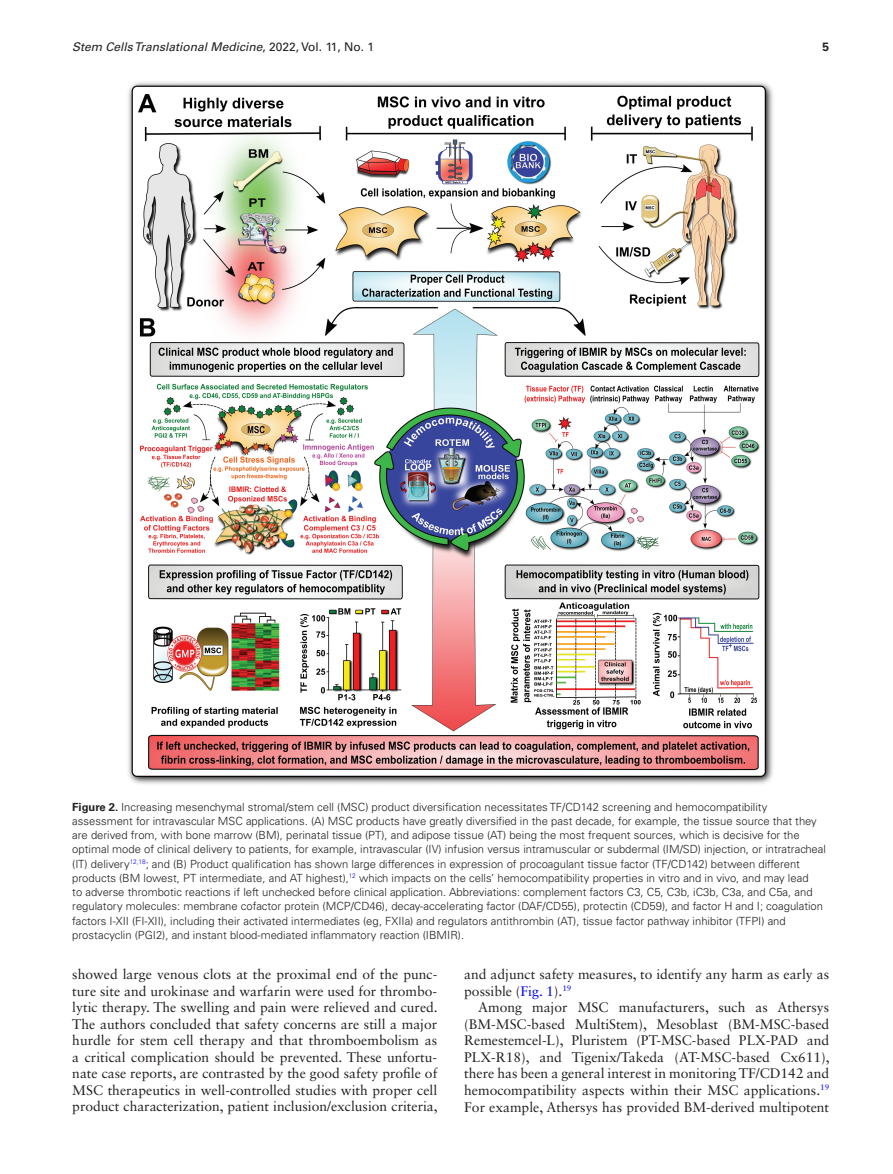
<style>
.page{position:relative;width:893px;height:1174px;background:#fff}
.page>*{position:absolute;margin:0;border:0;box-sizing:border-box;transform-origin:0 0}
.t1{font:13.8px/16.5px "Sabon LT Std";color:#231f20;text-align:justify}
.t2{font:italic 12px "Univers LT Std";color:#231f20}
.t3{font:700 12px "Univers LT Std";color:#231f20}
.t4{font:300 11.25px/14.2px "Univers LT Std";color:#231f20}
.s1{font-style:normal}
.s2{font-weight:700}
.s3{color:#00f}
</style>
<div class="page">
<img style="left:128px;top:82px;width:645px;height:702px">
<p class="t2" style="left:72px;top:40px;width:303px">Stem Cells Translational Medicine<span class="s1">, 2022, Vol. 11, No. 1</span></p>
<p class="t3" style="left:822px;top:40px;width:8px">5</p>
<p class="t4" style="left:72px;top:799px;width:755px"><span class="s2">Figure 2.</span> Increasing mesenchymal stromal/stem cell (MSC) product diversification necessitates TF/CD142 screening and hemocompatibility assessment for intravascular MSC applications. (A) MSC products have greatly diversified in the past decade, for example, the tissue source that they are derived from, with bone marrow (BM), perinatal tissue (PT), and adipose tissue (AT) being the most frequent sources, which is decisive for the optimal mode of clinical delivery to patients, for example, intravascular (IV) infusion versus intramuscular or subdermal (IM/SD) injection, or intratracheal (IT) delivery<sup>12</sup><sup>,</sup><sup>18</sup>; and (B) Product qualification has shown large differences in expression of procoagulant tissue factor (TF/CD142) between different products (BM lowest, PT intermediate, and AT highest),<sup>12</sup> which impacts on the cells’ hemocompatibility properties in vitro and in vivo, and may lead<br>to adverse thrombotic reactions if left unchecked before clinical application. Abbreviations: complement factors C3, C5, C3b, iC3b, C3a, and C5a, and regulatory molecules: membrane cofactor protein (MCP/CD46), decay-accelerating factor (DAF/CD55), protectin (CD59), and factor H and I; coagulation factors I-XII (FI-XII), including their activated intermediates (eg, FXIIa) and regulators antithrombin (AT), tissue factor pathway inhibitor (TFPI) and prostacyclin (PGI2), and instant blood-mediated inflammatory reaction (IBMIR).</p>
<p class="t1" style="left:72px;top:966px;width:367px">showed large venous clots at the proximal end of the punc&shy;ture site and urokinase and warfarin were used for thrombo&shy;lytic therapy. The swelling and pain were relieved and cured.<br>The authors concluded that safety concerns are still a major hurdle for stem cell therapy and that thromboembolism as a critical complication should be prevented. These unfortu&shy;nate case reports, are contrasted by the good safety profile of MSC therapeutics in well-controlled studies with proper cell product characterization, patient inclusion/exclusion criteria,</p>
<p class="t1" style="left:464px;top:966px;width:366px">and adjunct safety measures, to identify any harm as early as possible (<span class="s3">Fig. 1</span>).<sup>19</sup></p>
<p class="t1" style="left:464px;top:999px;width:367px;text-indent:14px">Among major MSC manufacturers, such as Athersys (BM-MSC-based MultiStem), Mesoblast (BM-MSC-based Remestemcel-L), Pluristem (PT-MSC-based PLX-PAD and PLX-R18), and Tigenix/Takeda (AT-MSC-based Cx611), there has been a general interest in monitoring TF/CD142 and hemocompatibility aspects within their MSC applications.<sup>19<br></sup>For example, Athersys has provided BM-derived multipotent</p>
</div>
